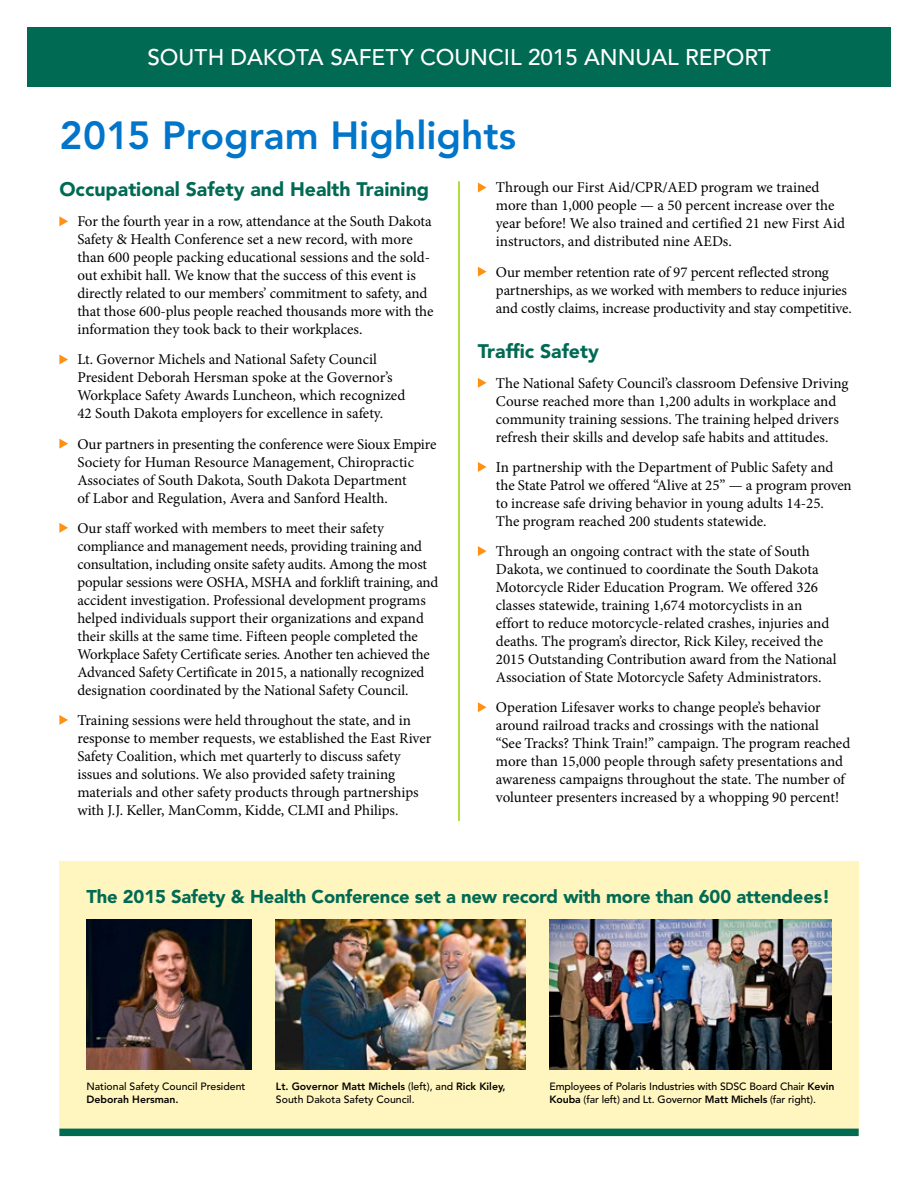
<style>
.page{position:relative;width:918px;height:1188px;background:#fff}
.page>*{position:absolute;margin:0;border:0;box-sizing:border-box;transform-origin:0 0}
.t1{font:800 39px "Avenir LT Std";color:#0075c9}
.t2{font:500 22.5px "Avenir LT Std";color:#fff}
.t3{font:900 19.5px "Avenir LT Std";color:#006a53}
.t4{font:900 18.3px "Avenir LT Std";letter-spacing:-.01em;color:#006a53}
.t5{font:15px/18px "Minion Pro";letter-spacing:-.005em;color:#000}
.t6{font:500 10.5px/13.5px "Avenir LT Std";letter-spacing:-.01em;color:#000}
.t7{font:800 10.5px "Avenir LT Std";color:#000}
.s1{font-weight:800}
</style>
<div class="page">
<div style="left:59px;top:862px;width:800px;height:274px;background:#fff6bf"></div>
<div style="left:59px;top:1129px;width:800px;height:7px;background:#006a53"></div>
<div style="left:27px;top:27px;width:864px;height:59px;background:#006a53"></div>
<svg style="left:59px;top:216px;width:9px;height:10px"></svg>
<svg style="left:59px;top:355px;width:9px;height:9px"></svg>
<svg style="left:59px;top:439px;width:9px;height:10px"></svg>
<svg style="left:59px;top:523px;width:9px;height:10px"></svg>
<svg style="left:59px;top:715px;width:9px;height:10px"></svg>
<hr style="left:458px;top:181px;width:2px;height:640px;background:#95d600">
<img style="left:86px;top:919px;width:166px;height:150px">
<img style="left:276px;top:919px;width:249px;height:150px">
<img style="left:549px;top:919px;width:283px;height:150px">
<svg style="left:478px;top:183px;width:9px;height:9px"></svg>
<svg style="left:478px;top:267px;width:9px;height:10px"></svg>
<svg style="left:478px;top:378px;width:9px;height:10px"></svg>
<svg style="left:478px;top:462px;width:9px;height:10px"></svg>
<svg style="left:478px;top:546px;width:9px;height:10px"></svg>
<svg style="left:478px;top:702px;width:9px;height:10px"></svg>
<h2 class="t2" style="left:147px;top:44px;width:625px">SOUTH DAKOTA SAFETY COUNCIL 2015 ANNUAL REPORT</h2>
<h1 class="t1" style="left:59px;top:112px;width:458px">2015 Program Highlights</h1>
<h3 class="t3" style="left:59px;top:178px;width:371px">Occupational Safety and Health Training</h3>
<p class="t5" style="left:77px;top:213px;width:358px">For the fourth year in a row, attendance at the South Dakota Safety &amp; Health Conference set a new record, with more than 600 people packing educational sessions and the sold&shy;out exhibit hall. We know that the success of this event is directly related to our members’ commitment to safety, and that those 600-plus people reached thousands more with the information they took back to their workplaces.</p>
<p class="t5" style="left:77px;top:351px;width:329px">Lt. Governor Michels and National Safety Council President Deborah Hersman spoke at the Governor’s Workplace Safety Awards Luncheon, which recognized 42 South Dakota employers for excellence in safety.</p>
<p class="t5" style="left:77px;top:435px;width:361px">Our partners in presenting the conference were Sioux Empire Society for Human Resource Management, Chiropractic Associates of South Dakota, South Dakota Department<br>of Labor and Regulation, Avera and Sanford Health.</p>
<p class="t5" style="left:77px;top:519px;width:362px">Our staff worked with members to meet their safety compliance and management needs, providing training and consultation, including onsite safety audits. Among the most popular sessions were OSHA, MSHA and forklift training, and accident investigation. Professional development programs helped individuals support their organizations and expand their skills at the same time. Fifteen people completed the Workplace Safety Certificate series. Another ten achieved the Advanced Safety Certificate in 2015, a nationally recognized designation coordinated by the National Safety Council.</p>
<p class="t5" style="left:77px;top:711px;width:355px">Training sessions were held throughout the state, and in response to member requests, we established the East River Safety Coalition, which met quarterly to discuss safety issues and solutions. We also provided safety training materials and other safety products through partnerships with J.J. Keller, ManComm, Kidde, CLMI and Philips.</p>
<p class="t5" style="left:496px;top:179px;width:351px">Through our First Aid/CPR/AED program we trained more than 1,000 people — a 50 percent increase over the year before! We also trained and certified 21 new First Aid instructors, and distributed nine AEDs.</p>
<p class="t5" style="left:496px;top:263px;width:357px">Our member retention rate of 97 percent reflected strong partnerships, as we worked with members to reduce injuries and costly claims, increase productivity and stay competitive.</p>
<h3 class="t3" style="left:478px;top:339px;width:122px">Traffic Safety</h3>
<p class="t5" style="left:496px;top:374px;width:354px">The National Safety Council’s classroom Defensive Driving Course reached more than 1,200 adults in workplace and community training sessions. The training helped drivers refresh their skills and develop safe habits and attitudes.</p>
<p class="t5" style="left:496px;top:458px;width:357px">In partnership with the Department of Public Safety and the State Patrol we offered “Alive at 25” — a program proven to increase safe driving behavior in young adults 14-25.<br>The program reached 200 students statewide.</p>
<p class="t5" style="left:496px;top:542px;width:342px">Through an ongoing contract with the state of South Dakota, we continued to coordinate the South Dakota Motorcycle Rider Education Program. We offered 326 classes statewide, training 1,674 motorcyclists in an effort to reduce motorcycle-related crashes, injuries and deaths. The program’s director, Rick Kiley, received the 2015 Outstanding Contribution award from the National Association of State Motorcycle Safety Administrators.</p>
<p class="t5" style="left:496px;top:699px;width:356px">Operation Lifesaver works to change people’s behavior around railroad tracks and crossings with the national<br>“See Tracks? Think Train!” campaign. The program reached more than 15,000 people through safety presentations and awareness campaigns throughout the state. The number of volunteer presenters increased by a whopping 90 percent!</p>
<p class="t4" style="left:86px;top:885px;width:745px">The 2015 Safety &amp; Health Conference set a new record with more than 600 attendees!</p>
<p class="t6" style="left:86px;top:1080px;width:161px">National Safety Council President</p>
<p class="t7" style="left:86px;top:1094px;width:94px">Deborah Hersman.</p>
<p class="t6" style="left:276px;top:1080px;width:231px"><span class="s1">Lt. Governor Matt Michels</span> (left), and <span class="s1">Rick Kiley,<br></span>South Dakota Safety Council.</p>
<p class="t6" style="left:549px;top:1080px;width:287px">Employees of Polaris Industries with SDSC Board Chair <span class="s1">Kevin<br>Kouba</span> (far left) and Lt. Governor <span class="s1">Matt Michels</span> (far right).</p>
</div>
